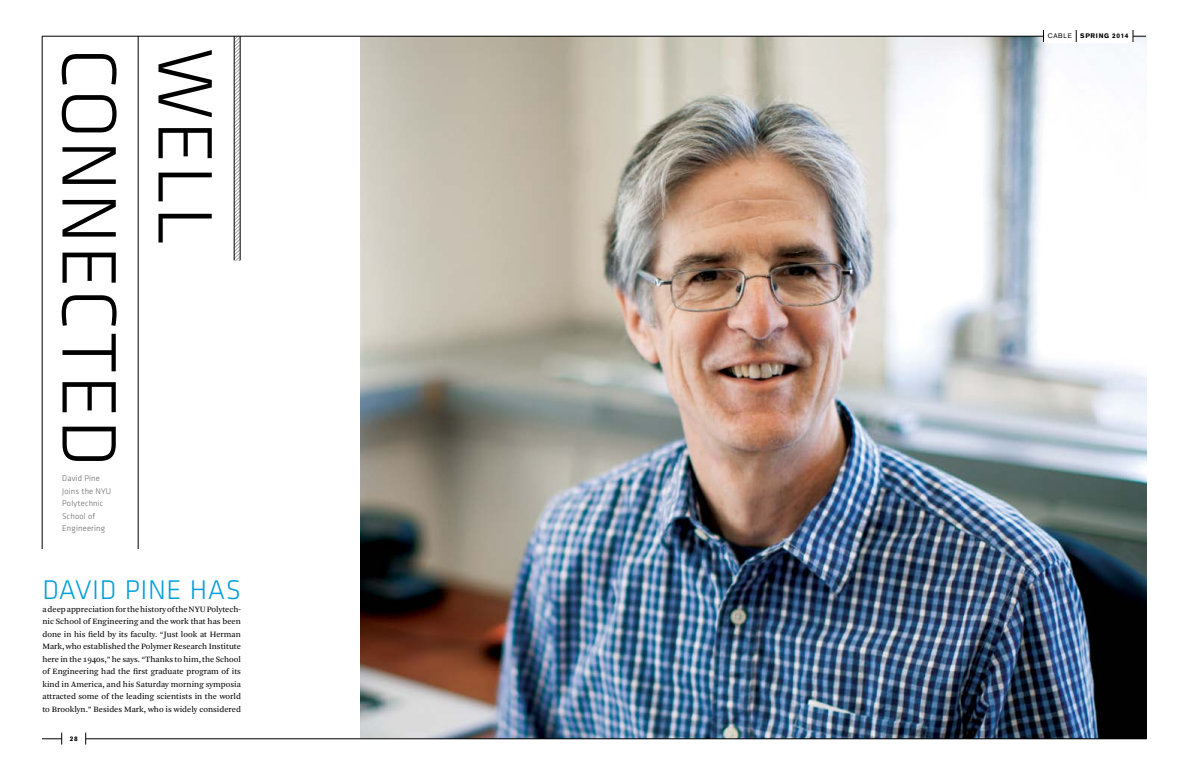
<style>
.page{position:relative;width:1188px;height:766px;background:#fff}
.page>*{position:absolute;margin:0;border:0;box-sizing:border-box;transform-origin:0 0}
.t1{font:300 80px/96px "Klavika";letter-spacing:.02em;color:#000}
.t2{font:300 28px "Klavika";letter-spacing:.02em;color:#009edb}
.t3{font:8.5px/12.5px "Arnhem Blond";color:#000;text-align:justify}
.t4{font:300 8.5px/12.5px "Klavika";letter-spacing:.02em;color:#636466}
.t5{font:900 6.5px "Akzidenz Grotesk";letter-spacing:.1em;color:#000}
.t6{font:6.5px "Akzidenz Grotesk";letter-spacing:.1em;color:#000}
</style>
<div class="page">
<img style="left:360px;top:36px;width:787px;height:702px">
<svg style="left:42px;top:732px;width:20px;height:12px"></svg>
<svg style="left:85px;top:732px;width:1px;height:12px"></svg>
<svg style="left:235px;top:37px;width:5px;height:223px"></svg>
<hr style="left:138px;top:36px;width:1px;height:513px;background:#000">
<hr style="left:234px;top:36px;width:1px;height:224px;background:#000">
<hr style="left:240px;top:36px;width:1px;height:224px;background:#000">
<hr style="left:42px;top:36px;width:1px;height:513px;background:#000">
<hr style="left:86px;top:738px;width:1061px;height:1px;background:#000">
<hr style="left:42px;top:36px;width:1001px;height:1px;background:#000">
<div style="left:1043px;top:30px;width:91px;height:12px;background:#fff"></div>
<svg style="left:1043px;top:30px;width:1px;height:12px"></svg>
<svg style="left:1076px;top:30px;width:1px;height:12px"></svg>
<svg style="left:1132px;top:30px;width:14px;height:12px"></svg>
<h1 class="t1" style="left:232px;top:48px;width:420px;rotate:90deg">WELL<br>CONNECTED</h1>
<p class="t4" style="left:62px;top:472px;width:51px">David Pine<br>Joins the NYU<br>Polytechnic<br>School of<br>Engineering</p>
<h2 class="t2" style="left:42px;top:574px;width:200px">DAVID PINE HAS</h2>
<p class="t3" style="left:42px;top:602px;width:200px">a deep appreciation for the history of the NYU Polytech&shy;nic School of Engineering and the work that has been done in his field by its faculty. “Just look at Herman Mark, who established the Polymer Research Institute here in the 1940s,” he says. “Thanks to him, the School of Engineering had the first graduate program of its kind in America, and his Saturday morning symposia attracted some of the leading scientists in the world to Brooklyn.” Besides Mark, who is widely considered</p>
<p class="t5" style="left:70px;top:734px;width:9px">28</p>
<p class="t6" style="left:1048px;top:32px;width:25px">CABLE</p>
<p class="t5" style="left:1080px;top:32px;width:50px">SPRING 2014</p>
</div>
